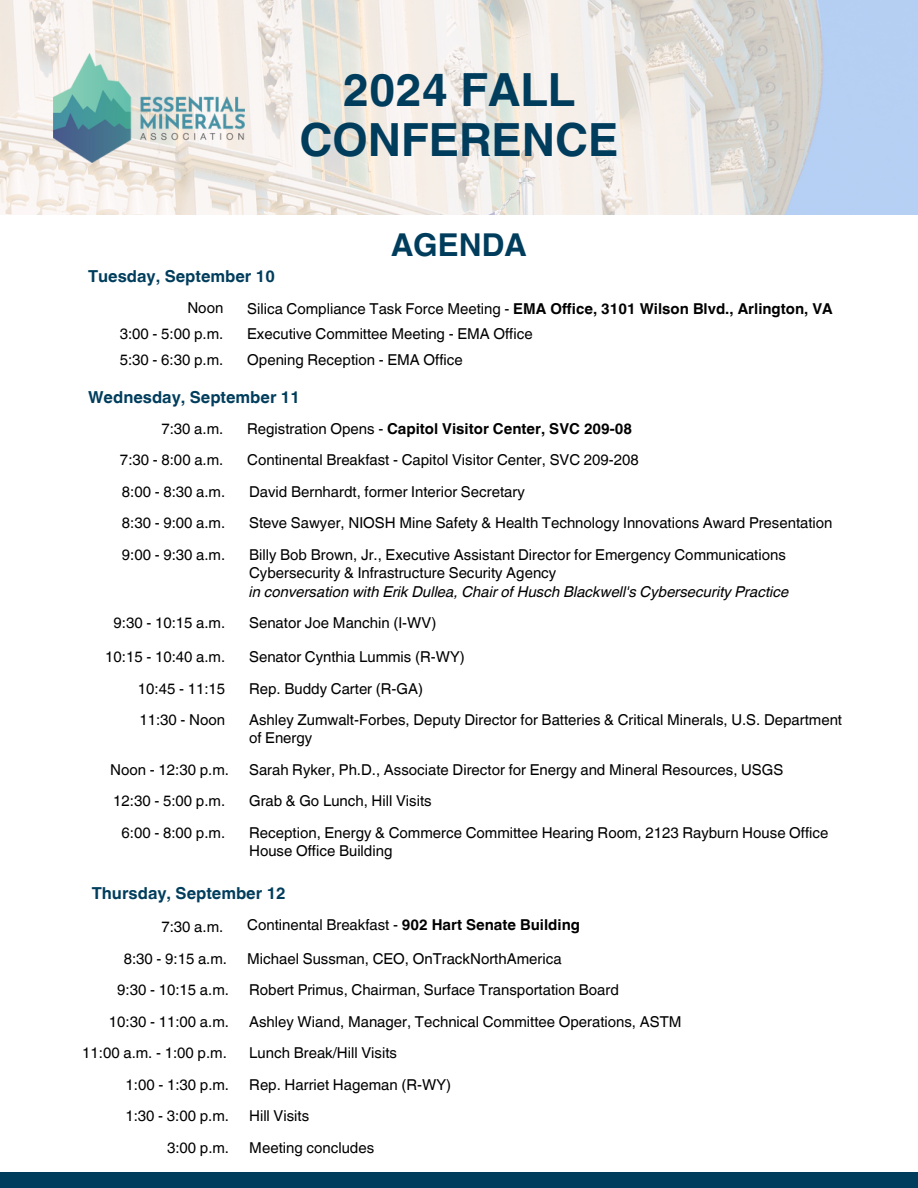
<style>
.page{position:relative;width:918px;height:1188px;background:#fff}
.page>*{position:absolute;margin:0;border:0;box-sizing:border-box;transform-origin:0 0}
.t1{font:700 45.75px/50.7px "Helvetica World";color:#003d5c;text-align:center}
.t2{font:700 31.5px "Helvetica World";color:#003d5c}
.t3{font:700 16.5px "Helvetica World";color:#003d5c}
.t4{font:15px/18px "Helvetica World";color:#000}
.t5{font:700 15px "Helvetica World";color:#000}
.t6{font:italic 15px "Helvetica World";color:#000}
.s1{font-weight:400}
.s2{font-weight:700}
</style>
<div class="page">
<div style="left:0;top:1172px;width:918px;height:16px;background:#003d5c"></div>
<svg style="left:0;top:0;width:918px;height:215px"></svg>
<img style="left:53px;top:53px;width:191px;height:109px">
<p class="t1" style="left:299px;top:59px;width:321px">2024 FALL<br>CONFERENCE</p>
<p class="t2" style="left:391px;top:220px;width:137px">AGENDA</p>
<p class="t3" style="left:88px;top:263px;width:188px">Tuesday, September 10</p>
<p class="t4" style="left:187px;top:299px;width:37px">Noon</p>
<p class="t5" style="left:247px;top:297px;width:587px"><span class="s1">Silica Compliance Task Force Meeting -</span> EMA Office, 3101 Wilson Blvd., Arlington, VA</p>
<p class="t4" style="left:120px;top:325px;width:105px">3:00 - 5:00 p.m.</p>
<p class="t4" style="left:247px;top:325px;width:287px">Executive Committee Meeting - EMA Office</p>
<p class="t4" style="left:120px;top:351px;width:105px">5:30 - 6:30 p.m.</p>
<p class="t4" style="left:247px;top:351px;width:217px">Opening Reception - EMA Office</p>
<p class="t3" style="left:88px;top:384px;width:213px">Wednesday, September 11</p>
<p class="t4" style="left:161px;top:420px;width:63px">7:30 a.m.</p>
<h1 class="t5" style="left:247px;top:416px;width:386px"><span class="s1">Registration Opens -</span> Capitol Visitor Center, SVC 209-08</h1>
<h2 class="t4" style="left:120px;top:451px;width:105px">7:30 - 8:00 a.m.</h2>
<h3 class="t4" style="left:247px;top:451px;width:393px">Continental Breakfast - Capitol Visitor Center, SVC 209-208</h3>
<p class="t4" style="left:122px;top:482px;width:105px">8:00 - 8:30 a.m.</p>
<p class="t4" style="left:249px;top:482px;width:277px">David Bernhardt, former Interior Secretary</p>
<p class="t4" style="left:122px;top:514px;width:105px">8:30 - 9:00 a.m.</p>
<p class="t4" style="left:249px;top:514px;width:585px">Steve Sawyer, NIOSH Mine Safety &amp; Health Technology Innovations Award Presentation</p>
<p class="t4" style="left:122px;top:545px;width:105px">9:00 - 9:30 a.m.</p>
<p class="t4" style="left:249px;top:545px;width:538px">Billy Bob Brown, Jr., Executive Assistant Director for Emergency Communications</p>
<p class="t4" style="left:249px;top:563px;width:309px">Cybersecurity &amp; Infrastructure Security Agency</p>
<p class="t6" style="left:249px;top:579px;width:542px">in conversation with Erik Dullea, Chair of Husch Blackwell's Cybersecurity Practice</p>
<p class="t4" style="left:114px;top:614px;width:113px">9:30 - 10:15 a.m.</p>
<p class="t4" style="left:249px;top:614px;width:189px">Senator Joe Manchin (I-WV)</p>
<h3 class="t4" style="left:105px;top:648px;width:122px">10:15 - 10:40 a.m.</h3>
<p class="t4" style="left:249px;top:648px;width:217px">Senator Cynthia Lummis (R-WY)</p>
<p class="t4" style="left:138px;top:680px;width:89px">10:45 - 11:15</p>
<p class="t4" style="left:249px;top:680px;width:176px">Rep. Buddy Carter (R-GA)</p>
<p class="t4" style="left:139px;top:711px;width:87px">11:30 - Noon</p>
<p class="t4" style="left:249px;top:711px;width:594px">Ashley Zumwalt-Forbes, Deputy Director for Batteries &amp; Critical Minerals, U.S. Department of Energy</p>
<p class="t4" style="left:110px;top:761px;width:120px">Noon - 12:30 p.m.</p>
<p class="t4" style="left:249px;top:761px;width:536px">Sarah Ryker, Ph.D., Associate Director for Energy and Mineral Resources, USGS</p>
<p class="t4" style="left:113px;top:792px;width:113px">12:30 - 5:00 p.m.</p>
<p class="t4" style="left:249px;top:792px;width:184px">Grab &amp; Go Lunch, Hill Visits</p>
<p class="t4" style="left:122px;top:824px;width:105px">6:00 - 8:00 p.m.</p>
<p class="t4" style="left:249px;top:824px;width:581px">Reception, Energy &amp; Commerce Committee Hearing Room, 2123 Rayburn House Office<br>House Office Building</p>
<p class="t3" style="left:92px;top:880px;width:195px">Thursday, September 12</p>
<p class="t4" style="left:161px;top:918px;width:63px">7:30 a.m.</p>
<p class="t4" style="left:247px;top:916px;width:334px">Continental Breakfast - <span class="s2">902 Hart Senate Building</span></p>
<p class="t4" style="left:124px;top:950px;width:105px">8:30 - 9:15 a.m.</p>
<p class="t4" style="left:247px;top:950px;width:316px">Michael Sussman, CEO, OnTrackNorthAmerica</p>
<p class="t4" style="left:117px;top:981px;width:113px">9:30 - 10:15 a.m.</p>
<h3 class="t4" style="left:249px;top:981px;width:371px">Robert Primus, Chairman, Surface Transportation Board</h3>
<p class="t4" style="left:109px;top:1013px;width:122px">10:30 - 11:00 a.m.</p>
<p class="t4" style="left:249px;top:1013px;width:434px">Ashley Wiand, Manager, Technical Committee Operations, ASTM</p>
<p class="t4" style="left:82px;top:1044px;width:146px">11:00 a.m. - 1:00 p.m.</p>
<p class="t4" style="left:249px;top:1044px;width:149px">Lunch Break/Hill Visits</p>
<p class="t4" style="left:126px;top:1076px;width:105px">1:00 - 1:30 p.m.</p>
<p class="t4" style="left:249px;top:1076px;width:203px">Rep. Harriet Hageman (R-WY)</p>
<p class="t4" style="left:125px;top:1107px;width:105px">1:30 - 3:00 p.m.</p>
<p class="t4" style="left:249px;top:1107px;width:62px">Hill Visits</p>
<p class="t4" style="left:167px;top:1139px;width:64px">3:00 p.m.</p>
<p class="t4" style="left:249px;top:1139px;width:127px">Meeting concludes</p>
</div>
